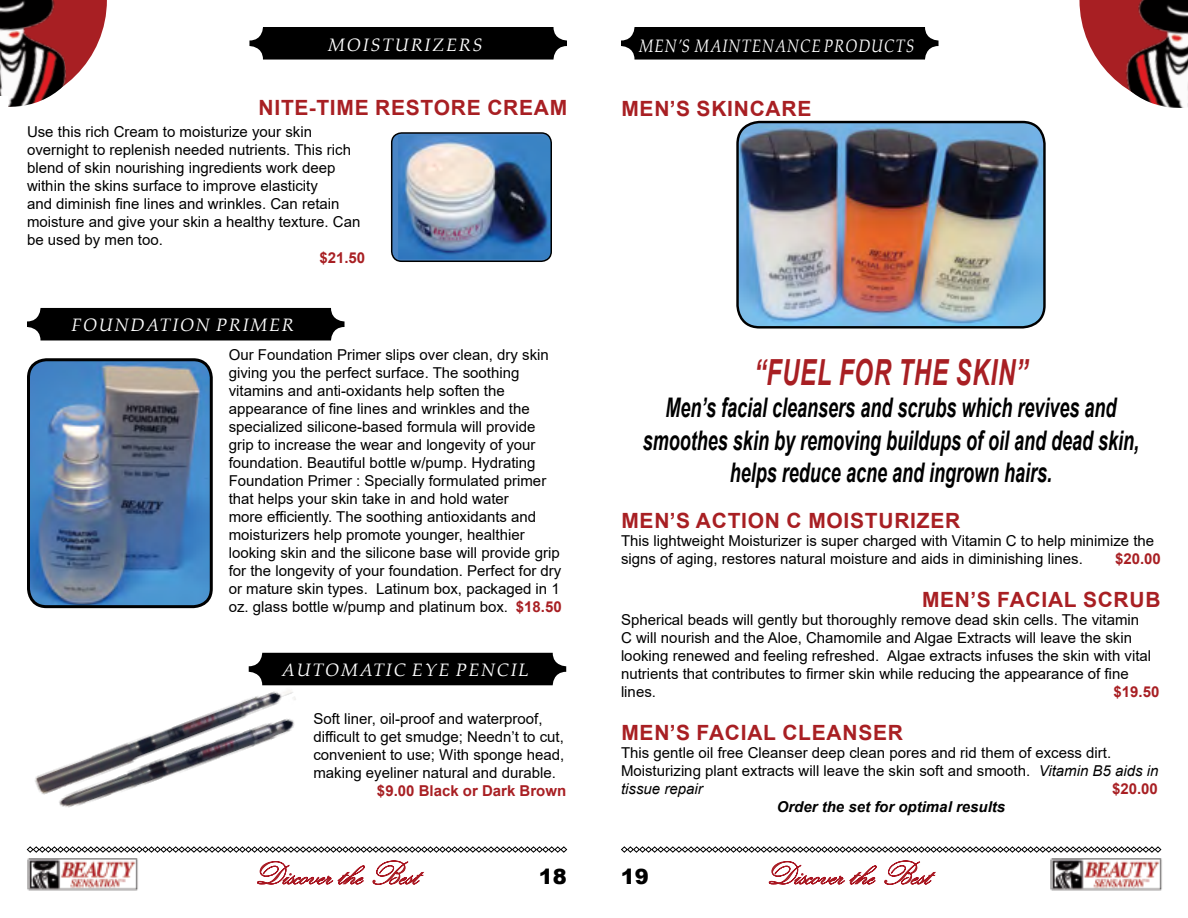
<style>
.page{position:relative;width:1188px;height:918px;background:#fff}
.page>*{position:absolute;margin:0;border:0;box-sizing:border-box;transform-origin:0 0}
.t1{font:italic 700 36px "Arial";letter-spacing:.035em;color:#a81f23;scale:.67 1}
.t2{font:italic 700 27px/32.4px "Arial";color:#000;text-align:center;scale:.67 1}
.t3{font:700 21px "Arial";letter-spacing:.035em;color:#a81f23}
.t4{font:900 21px "Arial";color:#000}
.t5{font:italic 18px "Palatino Linotype";letter-spacing:.095em;color:#fff}
.t6{font:italic 18px "Palatino Linotype";letter-spacing:.07em;color:#fff;scale:.85 1}
.t7{font:15px/18px "Arial";color:#000}
.t8{font:700 15px "Arial";color:#a81f23}
.t9{font:italic 700 15px "Arial";color:#000}
.s1{font-weight:700;color:#a81f23}
.s2{font-style:italic}
</style>
<div class="page">
<img style="left:27px;top:858px;width:111px;height:33px">
<svg style="left:257px;top:861px;width:108px;height:24px"></svg>
<svg style="left:372px;top:860px;width:52px;height:25px"></svg>
<svg style="left:769px;top:861px;width:108px;height:24px"></svg>
<svg style="left:884px;top:860px;width:52px;height:25px"></svg>
<img style="left:1051px;top:858px;width:111px;height:33px">
<svg style="left:27px;top:846px;width:540px;height:7px"></svg>
<svg style="left:621px;top:846px;width:541px;height:7px"></svg>
<div style="left:621px;top:27px;width:318px;height:33px;background:#000;border-radius:14px"></div>
<div style="left:249px;top:27px;width:318px;height:33px;background:#000;border-radius:14px"></div>
<svg style="left:1079px;top:0;width:109px;height:107px"></svg>
<svg style="left:67px;top:0;width:40px;height:83px"></svg>
<img style="left:0;top:0;width:67px;height:107px">
<div style="left:0;top:96px;width:8px;height:15px;background:#fff"></div>
<div style="left:249px;top:653px;width:317px;height:32px;background:#000;border-radius:14px"></div>
<img style="left:738px;top:122px;width:305px;height:204px">
<div style="left:736px;top:121px;width:310px;height:208px;border:2px solid #000;border-radius:22px"></div>
<div style="left:392px;top:133px;width:159px;height:128px;background:#4a85c5;border-radius:10px"></div>
<img style="left:398px;top:136px;width:153px;height:123px">
<div style="left:391px;top:132px;width:161px;height:130px;border:1px solid #000;border-radius:10px"></div>
<img style="left:31px;top:362px;width:180px;height:245px">
<div style="left:27px;top:358px;width:186px;height:250px;border:3px solid #000;border-radius:18px"></div>
<img style="left:35px;top:669px;width:275px;height:139px">
<div style="left:27px;top:308px;width:318px;height:32px;background:#000;border-radius:14px"></div>
<p class="t5" style="left:328px;top:32px;width:156px">MOISTURIZERS</p>
<h3 class="t3" style="left:259px;top:93px;width:307px">NITE-TIME RESTORE CREAM</h3>
<p class="t7" style="left:27px;top:122px;width:335px">Use this rich Cream to moisturize your skin overnight to replenish needed nutrients. This rich blend of skin nourishing ingredients work deep within the skins surface to improve elasticity<br>and diminish fine lines and wrinkles. Can retain moisture and give your skin a healthy texture. Can be used by men too.</p>
<p class="t8" style="left:319px;top:247px;width:47px">$21.50</p>
<p class="t5" style="left:71px;top:312px;width:224px">FOUNDATION PRIMER</p>
<p class="t7" style="left:229px;top:346px;width:334px">Our Foundation Primer slips over clean, dry skin giving you the perfect surface. The soothing vitamins and anti-oxidants help soften the appearance of fine lines and wrinkles and the specialized silicone-based formula will provide grip to increase the wear and longevity of your foundation. Beautiful bottle w/pump. Hydrating Foundation Primer : Specially formulated primer that helps your skin take in and hold water<br>more efficiently. The soothing antioxidants and moisturizers help promote younger, healthier looking skin and the silicone base will provide grip for the longevity of your foundation. Perfect for dry or mature skin types. Latinum box, packaged in 1 oz. glass bottle w/pump and platinum box. <span class="s1">$18.50</span></p>
<p class="t5" style="left:282px;top:657px;width:91px">AUTOMATIC</p>
<p class="t5" style="left:412px;top:657px;width:14px">EYE</p>
<p class="t5" style="left:456px;top:657px;width:13px">PENCIL</p>
<p class="t7" style="left:313px;top:709px;width:252px">Soft liner, oil-proof and waterproof, difficult to get smudge; Needn’t to cut, convenient to use; With sponge head, making eyeliner natural and durable.</p>
<p class="t8" style="left:377px;top:780px;width:191px">$9.00 BLACK OR DARK BROWN</p>
<p class="t6" style="left:639px;top:33px;width:325px">MEN’S MAINTENANCE PRODUCTS</p>
<h3 class="t3" style="left:621px;top:94px;width:189px">MEN’S SKINCARE</h3>
<h1 class="t1" style="left:754px;top:348px;width:410px">“Fuel For The Skin”</h1>
<h2 class="t2" style="left:643px;top:392px;width:742px">Men’s facial cleansers and scrubs which revives and smoothes skin by removing buildups of oil and dead skin, helps reduce acne and ingrown hairs.</h2>
<h3 class="t3" style="left:621px;top:506px;width:219px">MEN’S ACTION C MOIS</h3>
<h3 class="t3" style="left:865px;top:506px;width:27px">TURIZ</h3>
<h3 class="t3" style="left:930px;top:506px;width:30px">ER</h3>
<p class="t7" style="left:621px;top:531px;width:535px">This lightweight Moisturizer is super charged with Vitamin C to help minimize the signs of aging, restores natural moisture and aids in diminishing lines.</p>
<p class="t8" style="left:1115px;top:548px;width:47px">$20.00</p>
<h3 class="t3" style="left:922px;top:585px;width:238px">MEN’S FACIAL SC RUB</h3>
<p class="t7" style="left:621px;top:611px;width:532px">Spherical beads will gently but thoroughly remove dead skin cells. The vitamin C will nourish and the Aloe, Chamomile and Algae Extracts will leave the skin looking renewed and feeling refreshed. Algae extracts infuses the skin with vital nutrients that contributes to firmer skin while reducing the appearance of fine lines.</p>
<p class="t8" style="left:1114px;top:681px;width:47px">$19.50</p>
<h3 class="t3" style="left:621px;top:718px;width:132px">MEN’S FACIAL</h3>
<h3 class="t3" style="left:782px;top:718px;width:121px">CLEANSER</h3>
<p class="t7" style="left:621px;top:744px;width:539px">This gentle oil free Cleanser deep clean pores and rid them of excess dirt.<br>Moisturizing plant extracts will leave the skin soft and smooth. <span class="s2">Vitamin B5 aids in tissue repair</span></p>
<p class="t8" style="left:1112px;top:778px;width:47px">$20.00</p>
<p class="t9" style="left:777px;top:797px;width:230px">Order the set for optimal results</p>
<h3 class="t4" style="left:539px;top:861px;width:30px">18</h3>
<h3 class="t4" style="left:621px;top:861px;width:30px">19</h3>
</div>
